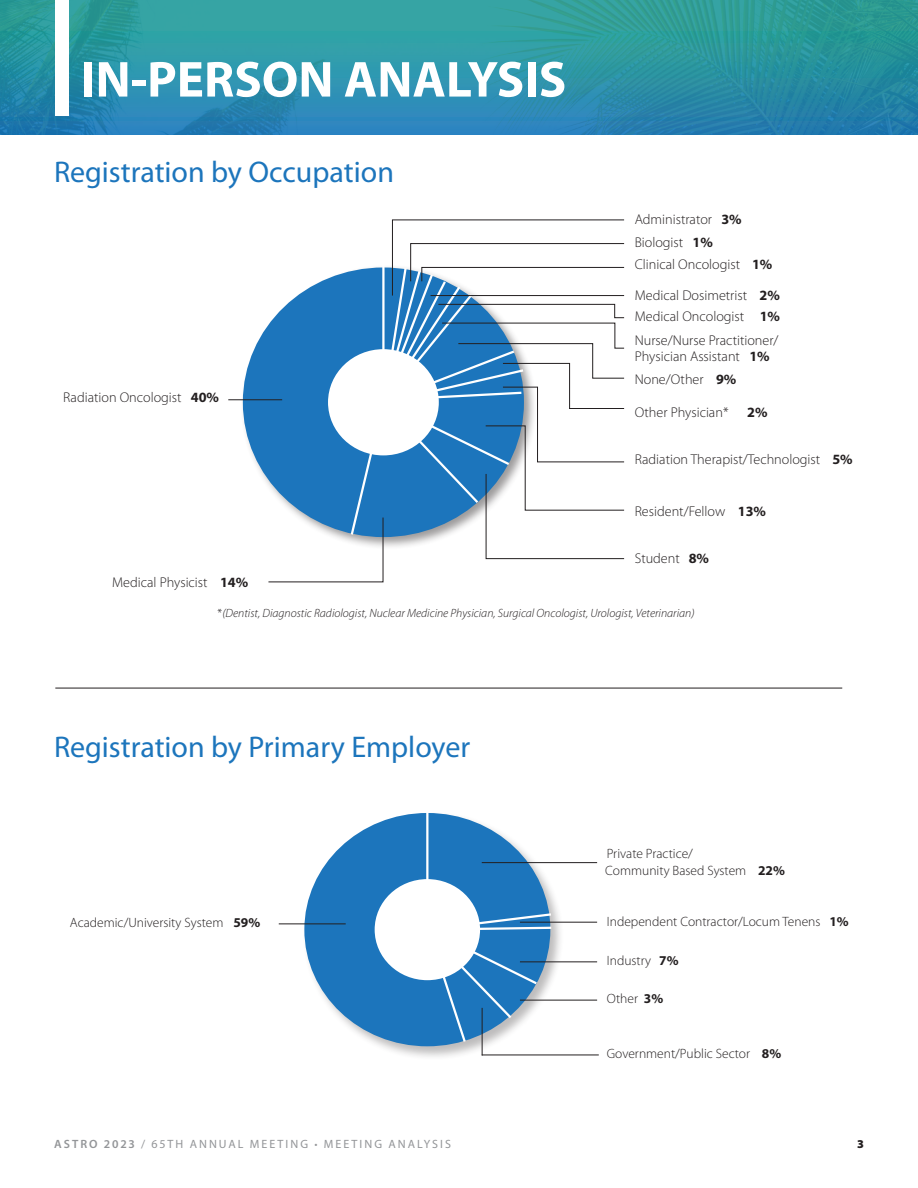
<style>
.page{position:relative;width:918px;height:1188px;background:#fff}
.page>*{position:absolute;margin:0;border:0;box-sizing:border-box;transform-origin:0 0}
.t1{font:700 51px "Myriad Pro";color:#fff}
.t2{font:30px "Myriad Pro";color:#1c75bc}
.text{font:300 14.25px "Myriad Pro";color:#231f20}
.text-2{font:700 14.25px "Myriad Pro";color:#231f20}
.t3{font:300 13.5px/16.5px "Myriad Pro";color:#231f20}
.t4{font:italic 300 12px "Myriad Pro";color:#231f20}
.t5{font:12px "Myriad Pro";letter-spacing:.17em;color:#939598}
.t6{font:900 12px "Myriad Pro";color:#231f20}
.s1{font-weight:700}
.s2{font-style:normal}
.s3{font-weight:600}
</style>
<div class="page">
<img style="left:0;top:0;width:918px;height:135px">
<div style="left:55px;top:1px;width:14px;height:115px;background:#fff"></div>
<div style="left:243px;top:267px;width:281px;height:270px;background:#1c75bc;border-radius:50%"></div>
<hr style="left:228px;top:399px;width:54px;height:1px;background:#231f20">
<svg style="left:268px;top:219px;width:357px;height:364px"></svg>
<hr style="left:55px;top:688px;width:787px;height:1px;background:#231f20">
<div style="left:302px;top:811px;width:263px;height:249px;background:#231f20;opacity:.3"></div>
<div style="left:304px;top:813px;width:246px;height:233px;background:#1c75bc;border-radius:50%"></div>
<div style="left:375px;top:879px;width:105px;height:101px;background:#fff;border-radius:50%"></div>
<hr style="left:279px;top:924px;width:67px;height:1px;background:#231f20">
<hr style="left:482px;top:862px;width:115px;height:1px;background:#231f20">
<hr style="left:426px;top:810px;width:2px;height:118px;background:#fff">
<hr style="left:482px;top:1055px;width:117px;height:1px;background:#231f20">
<hr style="left:482px;top:1008px;width:1px;height:48px;background:#231f20">
<hr style="left:520px;top:922px;width:77px;height:1px;background:#231f20">
<hr style="left:520px;top:961px;width:77px;height:1px;background:#231f20">
<hr style="left:520px;top:1000px;width:77px;height:1px;background:#231f20">
<svg style="left:424px;top:912px;width:129px;height:132px"></svg>
<p class="t1" style="left:81px;top:46px;width:487px">IN-PERSON ANALYSIS</p>
<p class="t2" style="left:54px;top:154px;width:341px">Registration by Occupation</p>
<p class="text" style="left:63px;top:389px;width:157px">Radiation Oncologist <span class="s1">40%</span></p>
<p class="text" style="left:635px;top:211px;width:109px">Administrator <span class="s1">3%</span></p>
<p class="text" style="left:635px;top:233px;width:80px">Biologist <span class="s1">1%</span></p>
<p class="text" style="left:635px;top:255px;width:139px">Clinical Oncologist <span class="s1">1%</span></p>
<p class="text" style="left:635px;top:286px;width:147px">Medical Dosimetrist <span class="s1">2%</span></p>
<p class="text" style="left:635px;top:307px;width:147px">Medical Oncologist <span class="s1">1%</span></p>
<p class="text" style="left:635px;top:331px;width:145px">Nurse/Nurse Practitioner/</p>
<p class="text" style="left:635px;top:348px;width:136px">Physician Assistant <span class="s1">1%</span></p>
<p class="text" style="left:635px;top:370px;width:103px">None/Other <span class="s1">9%</span></p>
<p class="text" style="left:635px;top:403px;width:95px">Other Physician*</p>
<p class="text-2" style="left:747px;top:403px;width:22px">2%</p>
<p class="text" style="left:635px;top:451px;width:220px">Radiation Therapist/Technologist <span class="s1">5%</span></p>
<p class="text" style="left:635px;top:503px;width:133px">Resident/Fellow <span class="s1">13%</span></p>
<p class="text" style="left:635px;top:550px;width:76px">Student <span class="s1">8%</span></p>
<p class="text" style="left:112px;top:574px;width:138px">Medical Physicist <span class="s1">14%</span></p>
<p class="t4" style="left:218px;top:606px;width:478px"><span class="s2">*</span>(Dentist, Diagnostic Radiologist, Nuclear Medicine Physician, Surgical Oncologist, Urologist, Veterinarian)</p>
<p class="t2" style="left:54px;top:729px;width:418px">Registration by Primary Employer</p>
<p class="t3" style="left:70px;top:914px;width:192px">Academic/University System <span class="s1">59%</span></p>
<p class="t3" style="left:605px;top:845px;width:181px">Private Practice/<br>Community Based System <span class="s1">22%</span></p>
<p class="t3" style="left:607px;top:913px;width:244px">Independent Contractor/Locum Tenens <span class="s1">1%</span></p>
<p class="t3" style="left:607px;top:952px;width:73px">Industry <span class="s1">7%</span></p>
<p class="t3" style="left:607px;top:990px;width:58px">Other <span class="s1">3%</span></p>
<p class="t3" style="left:607px;top:1045px;width:176px">Government/Public Sector <span class="s1">8%</span></p>
<p class="t5" style="left:54px;top:1137px;width:398px"><span class="s3">ASTRO 2023</span> / 65TH ANNUAL MEETING <span class="s1">·</span> MEETING ANALYSIS</p>
<p class="t6" style="left:857px;top:1136px;width:8px">3</p>
</div>
